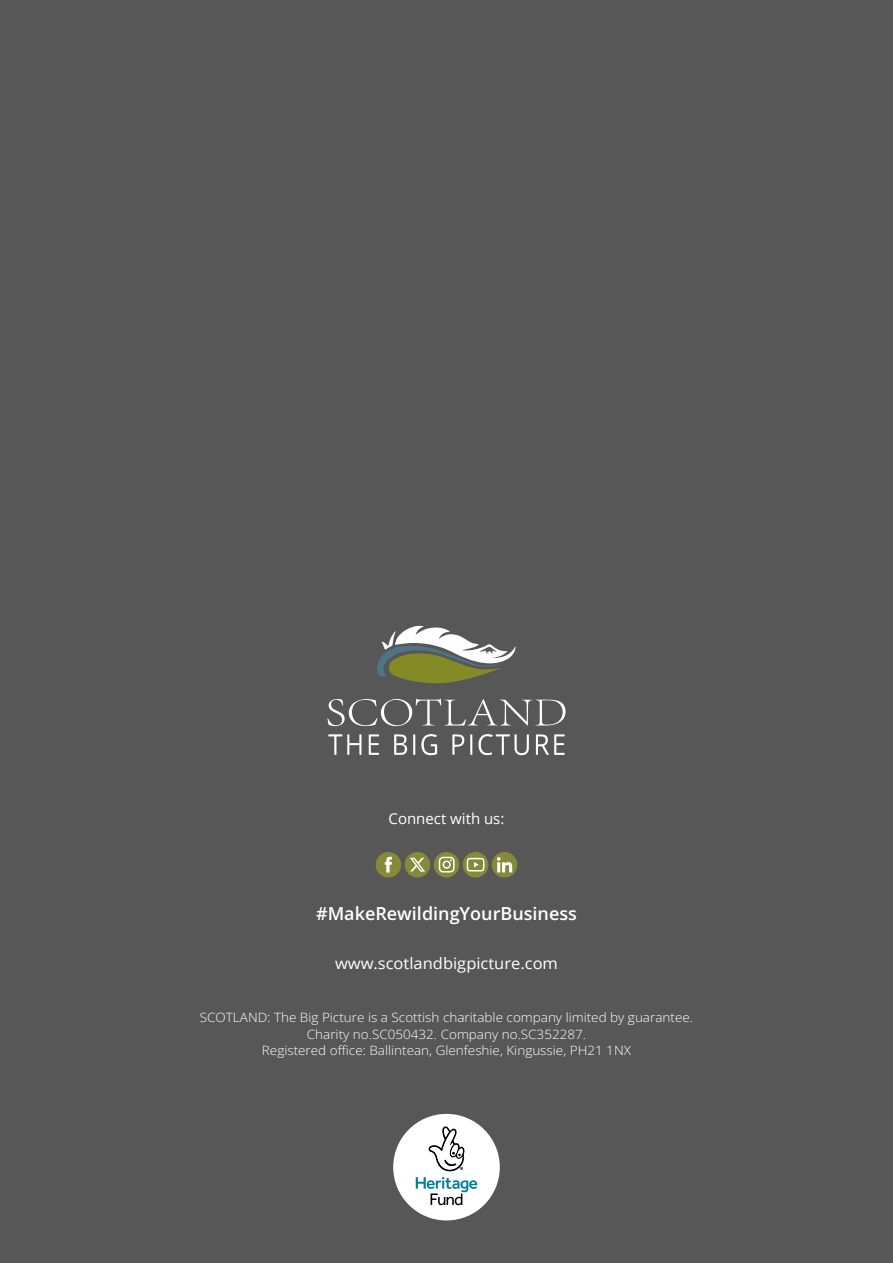
<style>
.page{position:relative;width:893px;height:1263px;background:#585758}
.page>*{position:absolute;margin:0;border:0;box-sizing:border-box;transform-origin:0 0}
.t1{font:600 18px "Open Sans";color:#fff}
.Body_11_light{font:15.6px "Open Sans";color:#fff;scale:1.05 1}
.body{font:15px "Open Sans";color:#fff}
.Body_11_light-2{font:300 12.9px "Open Sans";color:#fff;scale:1.05 1}
</style>
<div class="page">
<svg style="left:394px;top:734px;width:13px;height:21px"></svg>
<svg style="left:421px;top:734px;width:16px;height:21px"></svg>
<svg style="left:327px;top:698px;width:239px;height:29px"></svg>
<svg style="left:536px;top:734px;width:29px;height:21px"></svg>
<svg style="left:369px;top:734px;width:10px;height:21px"></svg>
<svg style="left:452px;top:734px;width:12px;height:21px"></svg>
<svg style="left:328px;top:734px;width:33px;height:21px"></svg>
<svg style="left:478px;top:734px;width:51px;height:22px"></svg>
<svg style="left:413px;top:734px;width:2px;height:21px"></svg>
<svg style="left:470px;top:734px;width:2px;height:21px"></svg>
<svg style="left:377px;top:626px;width:138px;height:57px"></svg>
<svg style="left:376px;top:852px;width:141px;height:25px"></svg>
<div style="left:393px;top:1114px;width:107px;height:106px;background:#fff;border-radius:50%"></div>
<svg style="left:428px;top:1126px;width:37px;height:45px"></svg>
<svg style="left:416px;top:1177px;width:61px;height:28px"></svg>
<p class="body" style="left:389px;top:808px;width:117px">Connect with us:</p>
<p class="t1" style="left:316px;top:901px;width:262px">#MakeRewildingYourBusiness</p>
<p class="Body_11_light" style="left:335px;top:953px;width:214px">www.scotlandbigpicture.com</p>
<p class="Body_11_light-2" style="left:200px;top:1009px;width:471px">SCOTLAND: The Big Picture is a Scottish charitable company limited by guarantee.</p>
<p class="Body_11_light-2" style="left:307px;top:1025px;width:267px">Charity no.SC050432. Company no.SC352287.</p>
<p class="Body_11_light-2" style="left:262px;top:1041px;width:353px">Registered office: Ballintean, Glenfeshie, Kingussie, PH21 1NX</p>
</div>
